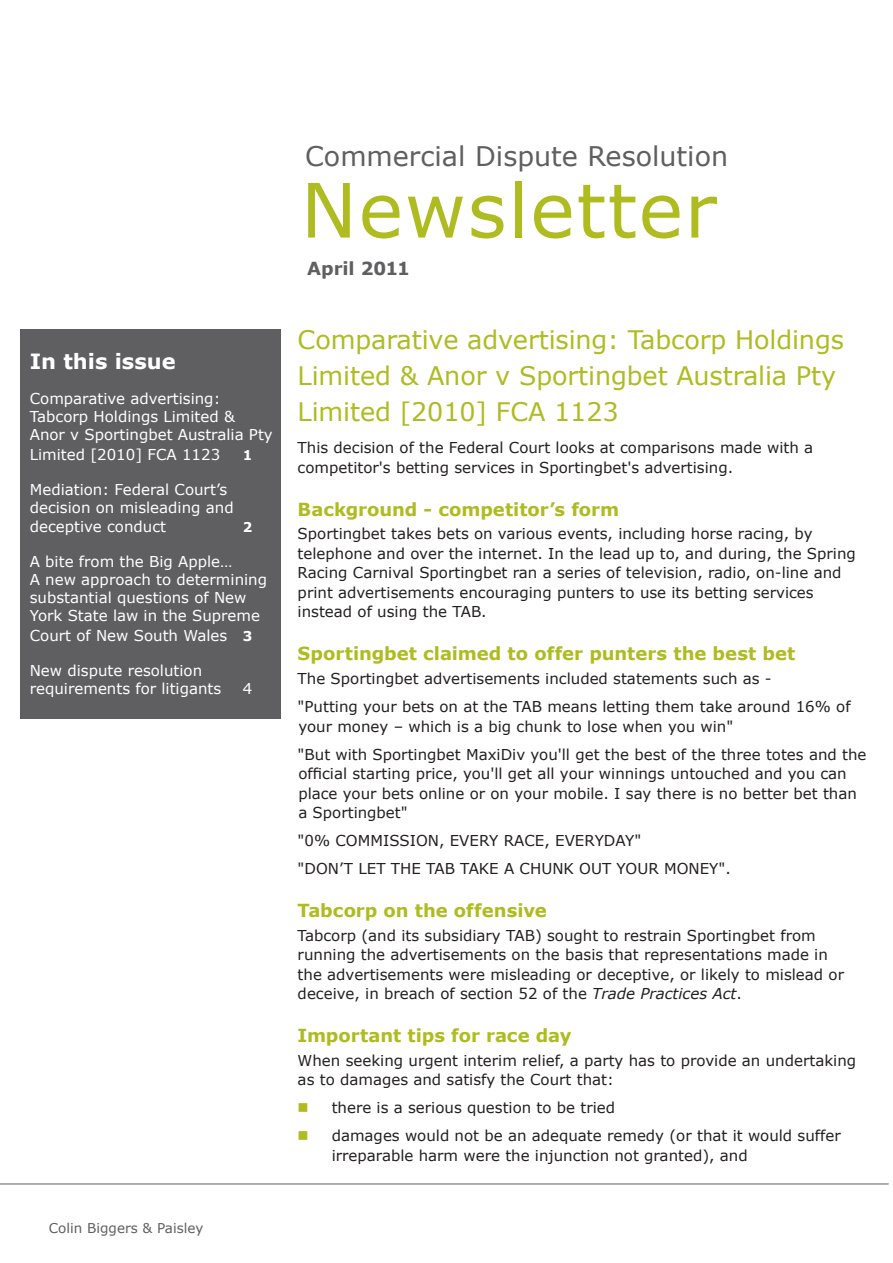
<style>
.page{position:relative;width:893px;height:1263px;background:#fff}
.page>*{position:absolute;margin:0;border:0;box-sizing:border-box;transform-origin:0 0}
.t1{font:75px "Verdana";letter-spacing:.02em;color:#aebc21}
.t2{font:27px "Verdana";color:#5f5f62}
._02_Article_heading{font:25.5px/36px "Verdana";letter-spacing:-.005em;color:#aebc21}
._05_Contents_Heading{font:700 21px "Verdana";color:#fff}
._02_Sub_heading_1{font:700 18px "Verdana";letter-spacing:-.005em;color:#aebc21}
._02_Sub_heading_1-2{font:700 18px "Verdana";letter-spacing:-.005em;color:#5f5f62}
._03_Body_Text{font:15px/19.5px "Verdana";color:#231f20}
._05_Contents__Body{font:15px/18px "Verdana";color:#fff}
._04_Bullet_Points{font:15px/19.5px "Verdana";color:#231f20}
._05_Footer{font:13.5px "Verdana";color:#5f5f62}
._05_Contents__Body-2{font:700 13.5px "Verdana";color:#fff}
.s1{font-weight:700;font-size:13.5px}
.s2{font-style:italic}
</style>
<div class="page">
<div style="left:20px;top:330px;width:261px;height:389px;background:#5f5f62"></div>
<hr style="left:0;top:1183px;width:889px;height:1px;background:#5f5f62">
<p class="_05_Contents_Heading" style="left:30px;top:348px;width:147px">In this issue</p>
<p class="_05_Contents__Body" style="left:30px;top:389px;width:244px">Comparative advertising:<br>Tabcorp Holdings Limited &amp;<br>Anor v Sportingbet Australia Pty</p>
<p class="_05_Contents__Body" style="left:30px;top:445px;width:192px">Limited [2010] FCA 1123</p>
<p class="_05_Contents__Body-2" style="left:243px;top:446px;width:11px">1</p>
<p class="_05_Contents__Body" style="left:30px;top:480px;width:205px">Mediation: Federal Court’s decision on misleading and</p>
<p class="_05_Contents__Body" style="left:30px;top:517px;width:138px">deceptive conduct</p>
<p class="_05_Contents__Body-2" style="left:243px;top:518px;width:11px">2</p>
<p class="_05_Contents__Body" style="left:30px;top:552px;width:239px">A bite from the Big Apple…<br>A new approach to determining substantial questions of New<br>York State law in the Supreme</p>
<p class="_05_Contents__Body" style="left:30px;top:626px;width:224px">Court of New South Wales <span class="s1">3</span></p>
<p class="_05_Contents__Body" style="left:30px;top:661px;width:193px">New dispute resolution requirements for litigants</p>
<p class="_05_Contents__Body" style="left:243px;top:679px;width:11px">4</p>
<p class="_05_Footer" style="left:49px;top:1219px;width:156px">Colin Biggers &amp; Paisley</p>
<p class="t2" style="left:305px;top:139px;width:425px">Commercial Dispute Resolution</p>
<p class="t1" style="left:301px;top:163px;width:417px">Newsletter</p>
<p class="_02_Sub_heading_1-2" style="left:307px;top:257px;width:104px">April 2011</p>
<p class="_02_Article_heading" style="left:298px;top:321px;width:548px">Comparative advertising: Tabcorp Holdings<br>Limited &amp; Anor v Sportingbet Australia Pty<br>Limited [2010] FCA 1123</p>
<p class="_03_Body_Text" style="left:298px;top:438px;width:517px">This decision of the Federal Court looks at comparisons made with a competitor's betting services in Sportingbet's advertising.</p>
<p class="_02_Sub_heading_1" style="left:298px;top:498px;width:323px">Background - competitor’s form</p>
<p class="_03_Body_Text" style="left:298px;top:524px;width:560px">Sportingbet takes bets on various events, including horse racing, by telephone and over the internet. In the lead up to, and during, the Spring Racing Carnival Sportingbet ran a series of television, radio, on-line and print advertisements encouraging punters to use its betting services instead of using the TAB.</p>
<p class="_02_Sub_heading_1" style="left:298px;top:642px;width:499px">Sportingbet claimed to offer punters the best bet</p>
<p class="_03_Body_Text" style="left:298px;top:668px;width:476px">The Sportingbet advertisements included statements such as -</p>
<p class="_03_Body_Text" style="left:298px;top:696px;width:554px">"Putting your bets on at the TAB means letting them take around 16% of your money – which is a big chunk to lose when you win"</p>
<p class="_03_Body_Text" style="left:298px;top:744px;width:570px">"But with Sportingbet MaxiDiv you'll get the best of the three totes and the official starting price, you'll get all your winnings untouched and you can place your bets online or on your mobile. I say there is no better bet than a Sportingbet"</p>
<p class="_03_Body_Text" style="left:298px;top:830px;width:345px">"0% COMMISSION, EVERY RACE, EVERYDAY"</p>
<p class="_03_Body_Text" style="left:298px;top:858px;width:435px">"DON’T LET THE TAB TAKE A CHUNK OUT YOUR MONEY".</p>
<p class="_02_Sub_heading_1" style="left:298px;top:899px;width:250px">Tabcorp on the offensive</p>
<p class="_03_Body_Text" style="left:298px;top:925px;width:548px">Tabcorp (and its subsidiary TAB) sought to restrain Sportingbet from running the advertisements on the basis that representations made in the advertisements were misleading or deceptive, or likely to mislead or deceive, in breach of section 52 of the <span class="s2">Trade Practices Act</span>.</p>
<p class="_02_Sub_heading_1" style="left:298px;top:1024px;width:275px">Important tips for race day</p>
<p class="_03_Body_Text" style="left:298px;top:1050px;width:560px">When seeking urgent interim relief, a party has to provide an undertaking as to damages and satisfy the Court that:</p>
<p class="_04_Bullet_Points" style="left:332px;top:1098px;width:285px">there is a serious question to be tried</p>
<p class="_04_Bullet_Points" style="left:332px;top:1126px;width:511px">damages would not be an adequate remedy (or that it would suffer irreparable harm were the injunction not granted), and</p>
</div>
